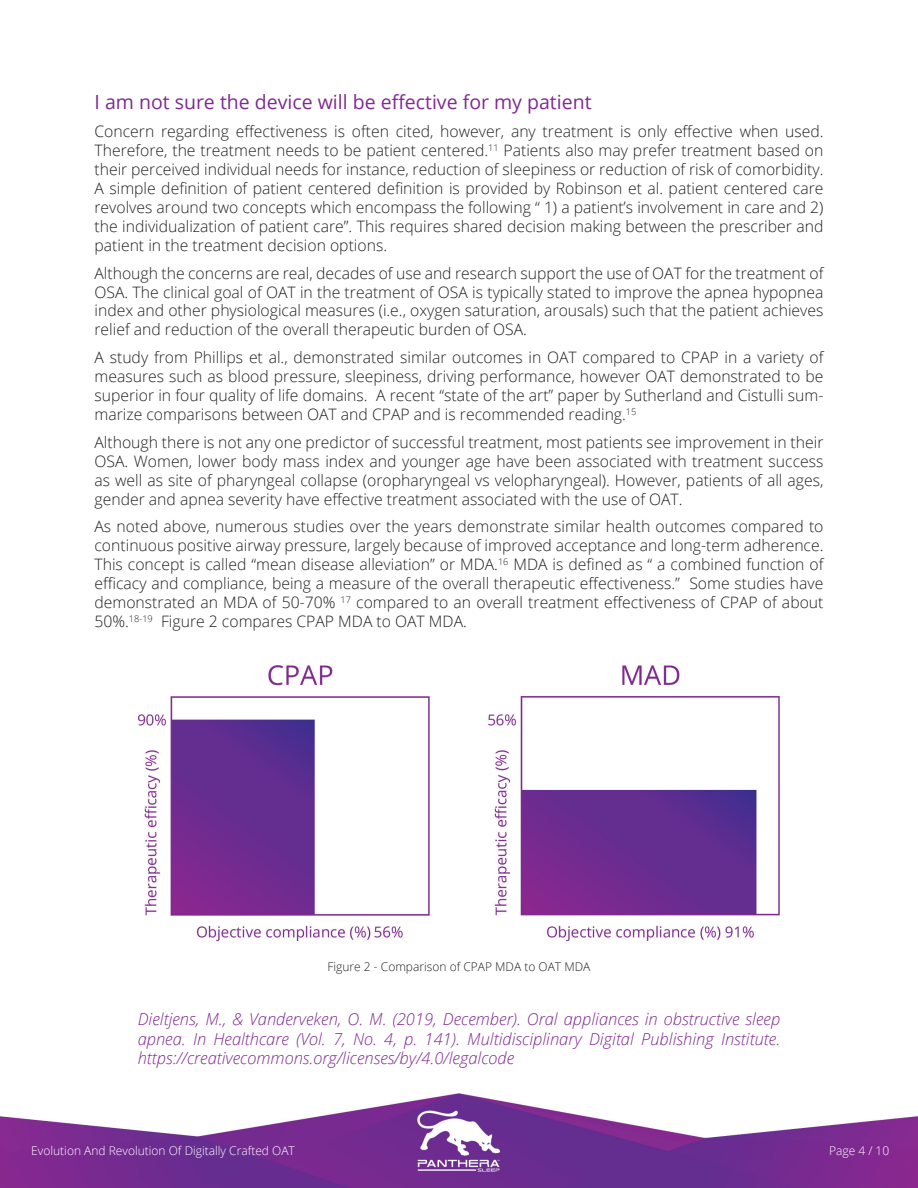
<style>
.page{position:relative;width:918px;height:1188px;background:#fff}
.page>*{position:absolute;margin:0;border:0;box-sizing:border-box;transform-origin:0 0}
.texte{font:19.5px "Open Sans";color:#802990}
.citation{font:italic 300 16.5px/19.8px "Open Sans";color:#802990;text-align:justify}
.texte-2{font:300 15.75px/18.9px "Open Sans";color:#231f20;text-align:justify}
.t1{font:300 12px "Open Sans";color:#fff}
.texte-3{font:300 12px "Open Sans";color:#231f20}
</style>
<div class="page">
<img style="left:0;top:1094px;width:918px;height:94px">
<img style="left:139px;top:665px;width:640px;height:275px">
<p class="texte" style="left:94px;top:89px;width:499px">I am not sure the device will be effective for my patient</p>
<p class="texte-2" style="left:94px;top:122px;width:731px">Concern regarding effectiveness is often cited, however, any treatment is only effective when used.<br>Therefore, the treatment needs to be patient centered.<sup>11</sup> Patients also may prefer treatment based on their perceived individual needs for instance, reduction of sleepiness or reduction of risk of comorbidity.<br>A simple definition of patient centered definition is provided by Robinson et al. patient centered care revolves around two concepts which encompass the following “ 1) a patient’s involvement in care and 2) the individualization of patient care”. This requires shared decision making between the prescriber and patient in the treatment decision options.</p>
<p class="texte-2" style="left:94px;top:263px;width:731px">Although the concerns are real, decades of use and research support the use of OAT for the treatment of OSA. The clinical goal of OAT in the treatment of OSA is typically stated to improve the apnea hypopnea index and other physiological measures (i.e., oxygen saturation, arousals) such that the patient achieves relief and reduction of the overall therapeutic burden of OSA.</p>
<p class="texte-2" style="left:94px;top:348px;width:731px">A study from Phillips et al., demonstrated similar outcomes in OAT compared to CPAP in a variety of measures such as blood pressure, sleepiness, driving performance, however OAT demonstrated to be superior in four quality of life domains. A recent “state of the art” paper by Sutherland and Cistulli sum&shy;marize comparisons between OAT and CPAP and is recommended reading.<sup>15</sup></p>
<p class="texte-2" style="left:94px;top:432px;width:731px">Although there is not any one predictor of successful treatment, most patients see improvement in their OSA. Women, lower body mass index and younger age have been associated with treatment success as well as site of pharyngeal collapse (oropharyngeal vs velopharyngeal). However, patients of all ages, gender and apnea severity have effective treatment associated with the use of OAT.</p>
<p class="texte-2" style="left:94px;top:517px;width:731px">As noted above, numerous studies over the years demonstrate similar health outcomes compared to continuous positive airway pressure, largely because of improved acceptance and long-term adherence.<br>This concept is called “mean disease alleviation” or MDA.<sup>16</sup> MDA is defined as “ a combined function of efficacy and compliance, being a measure of the overall therapeutic effectiveness.” Some studies have demonstrated an MDA of 50-70% <sup>17</sup> compared to an overall treatment effectiveness of CPAP of about 50%.<sup>18-19</sup> Figure 2 compares CPAP MDA to OAT MDA.</p>
<p class="texte-3" style="left:327px;top:958px;width:264px">Figure 2 - Comparison of CPAP MDA to OAT MDA</p>
<p class="citation" style="left:138px;top:1008px;width:644px">Dieltjens, M., &amp; Vanderveken, O. M. (2019, December). Oral appliances in obstructive sleep apnea. In Healthcare (Vol. 7, No. 4, p. 141). Multidisciplinary Digital Publishing Institute. https://creativecommons.org/licenses/by/4.0/legalcode</p>
<p class="t1" style="left:31px;top:1143px;width:265px">Evolution And Revolution Of Digitally Crafted OAT</p>
<p class="t1" style="left:829px;top:1143px;width:62px">Page 4 / 10</p>
</div>
